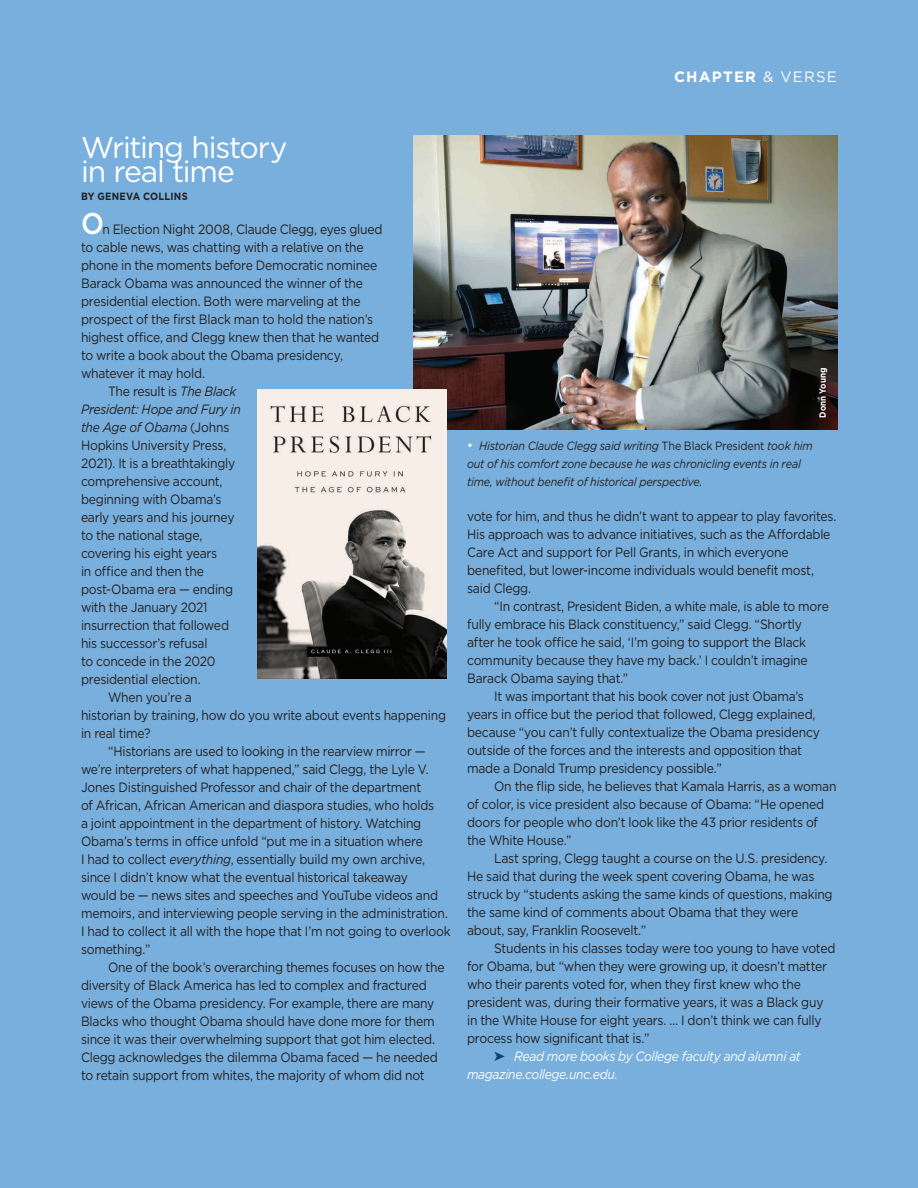
<style>
.page{position:relative;width:918px;height:1188px;background:#78afdc}
.page>*{position:absolute;margin:0;border:0;box-sizing:border-box;transform-origin:0 0}
.t1{font:30px "Gotham";letter-spacing:-.04em;color:#fff}
.t2{font:500 30px "Gotham";color:#fff;scale:.9 1}
.t3{font:700 15px "Gotham";letter-spacing:.08em;color:#fff}
.t4{font:13.5px/18px "Gotham";letter-spacing:-.02em;color:#231f20;scale:.9 1}
.t5{font:italic 13.5px/18px "Gotham";letter-spacing:-.025em;color:#fff;scale:.9 1}
.Body{font:italic 12px/18px "Gotham";letter-spacing:-.02em;color:#231f20;scale:.9 1}
.t6{font:700 10.5px "Gotham";letter-spacing:.03em;color:#231f20;scale:.9 1}
.t7{font:700 9px "Gotham";color:#fff;scale:.9 1}
.s1{font-weight:400}
.s2{font-style:italic}
.s3{font-style:normal;font-size:13.5px;color:#fff}
.s4{font-style:normal}
.s5{color:#00467e}
</style>
<div class="page">
<img style="left:414px;top:135px;width:423px;height:295px">
<img style="left:257px;top:389px;width:190px;height:290px">
<p class="t3" style="left:674px;top:68px;width:164px">CHAPTER <span class="s1">&amp; VERSE</span></p>
<p class="t1" style="left:81px;top:128px;width:208px">Writing history</p>
<p class="t1" style="left:81px;top:152px;width:155px">in real time</p>
<p class="t6" style="left:81px;top:190px;width:120px">BY GENEVA COLLINS</p>
<p class="t2" style="left:81px;top:204px;width:27px">O</p>
<p class="t4" style="left:81px;top:220px;width:337px;text-indent:21px">n Election Night 2008, Claude Clegg, eyes glued to cable news, was chatting with a relative on the phone in the moments before Democratic nominee Barack Obama was announced the winner of the presidential election. Both were marveling at the prospect of the first Black man to hold the nation’s highest office, and Clegg knew then that he wanted to write a book about the Obama presidency, whatever it may hold.</p>
<p class="t4" style="left:81px;top:382px;width:179px;text-indent:27px">The result is <span class="s2">The Black<br>President: Hope and Fury in the Age of Obama</span> (Johns<br>Hopkins University Press,<br>2021). It is a breathtakingly comprehensive account, beginning with Obama’s early years and his journey to the national stage, covering his eight years<br>in office and then the post-Obama era — ending with the January 2021 insurrection that followed his successor’s refusal<br>to concede in the 2020 presidential election.</p>
<p class="t4" style="left:81px;top:688px;width:407px;text-indent:27px">When you’re a<br>historian by training, how do you write about events happening in real time?</p>
<p class="t4" style="left:81px;top:742px;width:412px;text-indent:27px">“Historians are used to looking in the rearview mirror — we’re interpreters of what happened,” said Clegg, the Lyle V.<br>Jones Distinguished Professor and chair of the department<br>of African, African American and diaspora studies, who holds<br>a joint appointment in the department of history. Watching Obama’s terms in office unfold “put me in a situation where<br>I had to collect <span class="s2">everything</span>, essentially build my own archive, since I didn’t know what the eventual historical takeaway<br>would be — news sites and speeches and YouTube videos and memoirs, and interviewing people serving in the administration.<br>I had to collect it all with the hope that I’m not going to overlook something.”</p>
<p class="t4" style="left:81px;top:958px;width:406px;text-indent:27px">One of the book’s overarching themes focuses on how the diversity of Black America has led to complex and fractured views of the Obama presidency. For example, there are many Blacks who thought Obama should have done more for them since it was their overwhelming support that got him elected.<br>Clegg acknowledges the dilemma Obama faced — he needed to retain support from whites, the majority of whom did not</p>
<p class="t7" style="left:817px;top:418px;width:57px;rotate:-90deg">Donn Young</p>
<p class="Body" style="left:467px;top:437px;width:386px"><span class="s3">•</span> Historian Claude Clegg said writing <span class="s4">The Black President</span> took him out of his comfort zone because he was chronicling events in real time, without benefit of historical perspective.</p>
<p class="t4" style="left:467px;top:507px;width:412px">vote for him, and thus he didn’t want to appear to play favorites.<br>His approach was to advance initiatives, such as the Affordable Care Act and support for Pell Grants, in which everyone benefited, but lower-income individuals would benefit most, said Clegg.</p>
<p class="t4" style="left:467px;top:597px;width:404px;text-indent:27px">“In contrast, President Biden, a white male, is able to more fully embrace his Black constituency,” said Clegg. “Shortly after he took office he said, ‘I’m going to support the Black community because they have my back.’ I couldn’t imagine Barack Obama saying that.”</p>
<p class="t4" style="left:467px;top:687px;width:394px;text-indent:27px">It was important that his book cover not just Obama’s years in office but the period that followed, Clegg explained, because “you can’t fully contextualize the Obama presidency outside of the forces and the interests and opposition that made a Donald Trump presidency possible.”</p>
<p class="t4" style="left:467px;top:777px;width:412px;text-indent:27px">On the flip side, he believes that Kamala Harris, as a woman of color, is vice president also because of Obama: “He opened doors for people who don’t look like the 43 prior residents of the White House.”</p>
<p class="t4" style="left:467px;top:849px;width:408px;text-indent:27px">Last spring, Clegg taught a course on the U.S. presidency.<br>He said that during the week spent covering Obama, he was struck by “students asking the same kinds of questions, making the same kind of comments about Obama that they were about, say, Franklin Roosevelt.”</p>
<p class="t4" style="left:467px;top:939px;width:411px;text-indent:27px">Students in his classes today were too young to have voted for Obama, but “when they were growing up, it doesn’t matter who their parents voted for, when they first knew who the president was, during their formative years, it was a Black guy in the White House for eight years. … I don’t think we can fully process how significant that is.”</p>
<p class="t5" style="left:467px;top:1047px;width:372px;text-indent:27px"><span class="s5">➤</span> Read more books by College faculty and alumni at magazine.college.unc.edu.</p>
</div>
